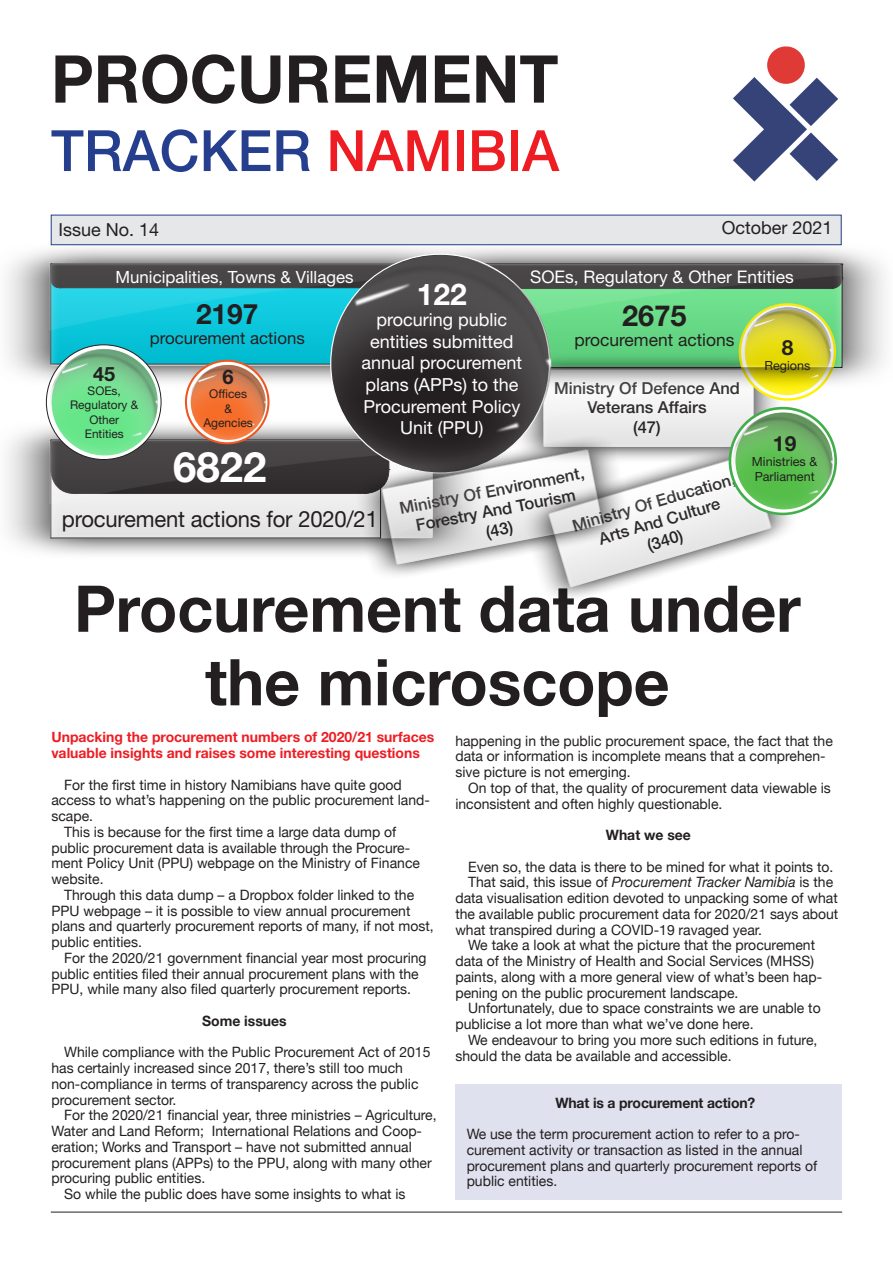
<style>
.page{position:relative;width:893px;height:1263px;background:#fff}
.page>*{position:absolute;margin:0;border:0;box-sizing:border-box;transform-origin:0 0}
.t1{font:700 66px "Helvetica Neue";color:#231f20}
.t2{font:700 64.5px/73.5px "Helvetica Neue";color:#231f20;text-align:center}
.t3{font:500 57px "Helvetica Neue";color:#253f8e}
.t4{font:700 42px "Helvetica Neue LT Std";color:#fff}
.t5{font:700 30px "Helvetica Neue LT Std";color:#fff}
.t6{font:700 28.95px "Helvetica Neue LT Std";color:#231f20}
.t7{font:700 28.05px "Helvetica Neue LT Std";color:#231f20}
.t8{font:22.5px "Helvetica Neue LT Std";letter-spacing:-.01em;color:#231f20}
.t9{font:700 21px "Helvetica Neue LT Std";color:#231f20}
.t10{font:700 20.1px "Helvetica Neue LT Std";color:#231f20}
.t11{font:700 19.8px "Helvetica Neue LT Std";color:#231f20}
.t12{font:18px/21.6px "Helvetica Neue LT Std";color:#fff;text-align:center}
.t13{font:18px "Helvetica Neue LT Std";color:#231f20}
.t14{font:17.4px "Helvetica Neue LT Std";color:#fff}
.t15{font:17.4px "Helvetica Neue LT Std";color:#231f20}
.t16{font:16.8px "Helvetica Neue LT Std";color:#fff}
.t17{font:16.8px "Helvetica Neue LT Std";color:#231f20}
.t18{font:500 16.5px/19.8px "Helvetica Neue LT Std";color:#231f20;text-align:center}
.t19{font:14.25px/15.8px "Helvetica Neue";color:#231f20}
.t20{font:700 14.25px/15.8px "Helvetica Neue LT Std";color:#ee1d23}
.t21{font:700 14.25px "Helvetica Neue";color:#231f20}
.t22{font:12.6px/15.1px "Helvetica Neue LT Std";color:#231f20}
.t23{font:12px/14.5px "Helvetica Neue LT Std";color:#231f20;text-align:center}
.t24{font:11.85px/14.2px "Helvetica Neue LT Std";color:#231f20;text-align:center}
.s1{color:#ee1d23}
.s2{font-style:italic}
</style>
<div class="page">
<div style="left:455px;top:1084px;width:386px;height:115px;background:#e0e1ee"></div>
<div style="left:51px;top:215px;width:790px;height:30px;background:#e6e7e9"></div>
<img style="left:733px;top:46px;width:106px;height:136px">
<hr style="left:51px;top:1212px;width:791px;height:1px;background:#231f20">
<div style="left:556px;top:397px;width:229px;height:33px;background:#f1f1f1"></div>
<img style="left:547px;top:430px;width:244px;height:168px">
<img style="left:7px;top:243px;width:395px;height:144px">
<img style="left:7px;top:424px;width:342px;height:131px">
<img style="left:402px;top:243px;width:483px;height:143px">
<img style="left:323px;top:249px;width:233px;height:230px">
<img style="left:742px;top:305px;width:91px;height:92px">
<img style="left:730px;top:409px;width:105px;height:106px">
<div style="left:185px;top:360px;width:84px;height:84px;border:2px solid #ee5622;border-radius:50%"></div>
<img style="left:47px;top:346px;width:113px;height:114px">
<img style="left:188px;top:362px;width:79px;height:80px">
<img style="left:349px;top:427px;width:288px;height:160px">
<h1 class="t1" style="left:51px;top:27px;width:509px">Procurement</h1>
<h3 class="t3" style="left:51px;top:105px;width:510px">TRACKER <span class="s1">NAMIBIA</span></h3>
<p class="t13" style="left:58px;top:219px;width:102px">Issue No. 14</p>
<p class="t13" style="left:722px;top:217px;width:112px">October 2021</p>
<p class="t14" style="left:530px;top:266px;width:265px">SOEs, Regulatory &amp; Other Entities</p>
<h3 class="t6" style="left:622px;top:297px;width:66px">2675</h3>
<p class="t15" style="left:574px;top:330px;width:162px">procurement actions</p>
<p class="t16" style="left:116px;top:267px;width:240px">Municipalities, Towns &amp; Villages</p>
<h3 class="t7" style="left:196px;top:296px;width:64px">2197</h3>
<p class="t17" style="left:150px;top:328px;width:157px">procurement actions</p>
<h3 class="t5" style="left:417px;top:275px;width:52px">122</h3>
<p class="t12" style="left:361px;top:309px;width:162px">procuring public entities submitted annual procurement plans (APPs) to the<br>Procurement Policy<br>Unit (PPU)</p>
<h3 class="t9" style="left:782px;top:335px;width:13px">8</h3>
<p class="t22" style="left:764px;top:358px;width:47px">Regions</p>
<h3 class="t11" style="left:93px;top:362px;width:24px">45</h3>
<p class="t24" style="left:70px;top:384px;width:70px">SOEs,<br>Regulatory &amp;<br>Other<br>Entities</p>
<h3 class="t10" style="left:223px;top:364px;width:13px">6</h3>
<p class="t23" style="left:203px;top:386px;width:51px">Offices<br>&amp;<br>Agencies</p>
<p class="t18" style="left:554px;top:378px;width:187px">Ministry Of Defence And<br>Veterans Affairs<br>(47)</p>
<h3 class="t9" style="left:773px;top:430px;width:25px">19</h3>
<p class="t22" style="left:752px;top:454px;width:67px">Ministries &amp;<br>Parliament</p>
<h3 class="t4" style="left:173px;top:441px;width:95px">6822</h3>
<h3 class="t8" style="left:62px;top:505px;width:318px">procurement actions for 2020/21</h3>
<p class="t18" style="left:398px;top:499px;width:189px;rotate:-11deg">Ministry Of Environment,<br>Forestry And Tourism (43)</p>
<p class="t18" style="left:570px;top:517px;width:171px;rotate:-17deg">Ministry Of Education,<br>Arts And Culture<br>(340)</p>
<h2 class="t2" style="left:74px;top:574px;width:728px">Procurement data under the microscope</h2>
<p class="t20" style="left:51px;top:729px;width:384px">Unpacking the procurement numbers of 2020/21 surfaces valuable insights and raises some interesting questions</p>
<p class="t19" style="left:64px;top:777px;width:339px">For the first time in history Namibians have quite good</p>
<p class="t19" style="left:51px;top:793px;width:380px">access to what’s happening on the public procurement land-</p>
<p class="t19" style="left:51px;top:809px;width:43px">scape.</p>
<p class="t19" style="left:64px;top:825px;width:334px">This is because for the first time a large data dump of</p>
<p class="t19" style="left:51px;top:840px;width:360px">public procurement data is available through the Procure-</p>
<p class="t19" style="left:51px;top:856px;width:370px">ment Policy Unit (PPU) webpage on the Ministry of Finance</p>
<p class="t19" style="left:51px;top:872px;width:54px">website.</p>
<p class="t19" style="left:64px;top:888px;width:352px">Through this data dump – a Dropbox folder linked to the</p>
<p class="t19" style="left:51px;top:903px;width:360px">PPU webpage – it is possible to view annual procurement</p>
<p class="t19" style="left:51px;top:919px;width:384px">plans and quarterly procurement reports of many, if not most,</p>
<p class="t19" style="left:51px;top:935px;width:92px">public entities.</p>
<p class="t19" style="left:64px;top:951px;width:364px">For the 2020/21 government financial year most procuring</p>
<p class="t19" style="left:51px;top:966px;width:369px">public entities filed their annual procurement plans with the</p>
<p class="t19" style="left:51px;top:982px;width:361px">PPU, while many also filed quarterly procurement reports.</p>
<p class="t21" style="left:202px;top:1009px;width:86px">Some issues</p>
<p class="t19" style="left:51px;top:1045px;width:381px;text-indent:13px">While compliance with the Public Procurement Act of 2015 has certainly increased since 2017, there’s still too much non-compliance in terms of transparency across the public procurement sector.</p>
<p class="t19" style="left:64px;top:1108px;width:374px">For the 2020/21 financial year, three ministries – Agriculture,</p>
<p class="t19" style="left:51px;top:1124px;width:372px">Water and Land Reform; International Relations and Coop-</p>
<p class="t19" style="left:51px;top:1140px;width:362px">eration; Works and Transport – have not submitted annual</p>
<p class="t19" style="left:51px;top:1155px;width:382px">procurement plans (APPs) to the PPU, along with many other</p>
<p class="t19" style="left:51px;top:1171px;width:155px">procuring public entities.</p>
<p class="t19" style="left:64px;top:1187px;width:343px">So while the public does have some insights to what is</p>
<p class="t19" style="left:455px;top:733px;width:379px">happening in the public procurement space, the fact that the data or information is incomplete means that a comprehen&shy;sive picture is not emerging.</p>
<p class="t19" style="left:455px;top:781px;width:377px;text-indent:13px">On top of that, the quality of procurement data viewable is inconsistent and often highly questionable.</p>
<p class="t21" style="left:606px;top:824px;width:87px">What we see</p>
<p class="t19" style="left:468px;top:859px;width:367px">Even so, the data is there to be mined for what it points to.</p>
<p class="t19" style="left:468px;top:875px;width:366px">That said, this issue of <span class="s2">Procurement Tracker Namibia</span> is the</p>
<p class="t19" style="left:455px;top:891px;width:384px">data visualisation edition devoted to unpacking some of what</p>
<p class="t19" style="left:455px;top:907px;width:384px">the available public procurement data for 2020/21 says about</p>
<p class="t19" style="left:455px;top:922px;width:308px">what transpired during a COVID-19 ravaged year.</p>
<p class="t19" style="left:468px;top:938px;width:348px">We take a look at what the picture that the procurement</p>
<p class="t19" style="left:455px;top:954px;width:360px">data of the Ministry of Health and Social Services (MHSS)</p>
<p class="t19" style="left:455px;top:970px;width:368px">paints, along with a more general view of what’s been hap-</p>
<p class="t19" style="left:455px;top:985px;width:285px">pening on the public procurement landscape.</p>
<p class="t19" style="left:468px;top:1001px;width:354px">Unfortunately, due to space constraints we are unable to</p>
<p class="t19" style="left:455px;top:1017px;width:300px">publicise a lot more than what we’ve done here.</p>
<p class="t19" style="left:468px;top:1033px;width:351px">We endeavour to bring you more such editions in future,</p>
<p class="t19" style="left:455px;top:1048px;width:278px">should the data be available and accessible.</p>
<p class="t21" style="left:555px;top:1091px;width:201px">What is a procurement action?</p>
<p class="t19" style="left:467px;top:1127px;width:352px">We use the term procurement action to refer to a pro&shy;curement activity or transaction as listed in the annual procurement plans and quarterly procurement reports of public entities.</p>
</div>
